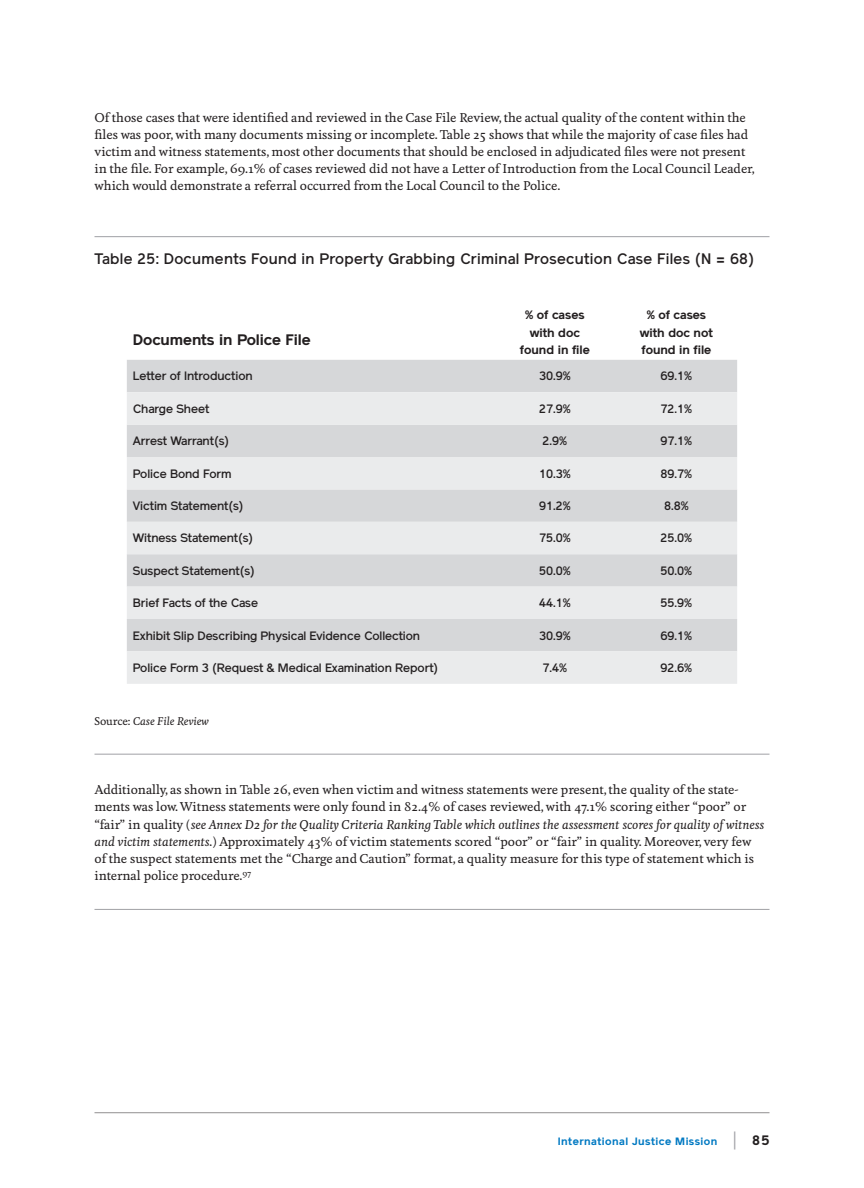
<style>
.page{position:relative;width:864px;height:1188px;background:#fff}
.page>*{position:absolute;margin:0;border:0;box-sizing:border-box;transform-origin:0 0}
.t1{font:500 15px "Reader";letter-spacing:.02em;color:#231f20}
.t2{font:700 15px "Reader";letter-spacing:-.005em;color:#231f20}
.t3{font:500 12px/17.2px "Feijoa";letter-spacing:-.005em;color:#231f20}
.t4{font:500 12px "Reader";letter-spacing:-.005em;color:#231f20}
.t5{font:700 12px/17.2px "Reader";letter-spacing:-.005em;color:#231f20;text-align:center}
.t6{font:700 10.5px "Reader";letter-spacing:.04em;color:#0079c2}
.t7{font:italic 500 10.5px "Feijoa";letter-spacing:-.005em;color:#231f20}
.s1{font-style:normal}
.s2{font-style:italic}
.s3{font-family:"Minion Pro";font-weight:400;font-size:18px;color:#a0a1a5}
.s4{font-size:13.5px;color:#231f20}
</style>
<div class="page">
<hr style="left:94px;top:1112px;width:676px;height:1px;background:#231f20">
<hr style="left:94px;top:236px;width:676px;height:1px;background:#a0a1a5">
<hr style="left:94px;top:754px;width:676px;height:1px;background:#a0a1a5">
<hr style="left:94px;top:909px;width:676px;height:1px;background:#a0a1a5">
<div style="left:127px;top:360px;width:610px;height:32px;background:#d6d7d9"></div>
<svg style="left:127px;top:392px;width:610px;height:292px;background:#e1e2e3"></svg>
<p class="t3" style="left:94px;top:109px;width:662px">Of those cases that were identified and reviewed in the Case File Review, the actual quality of the content within the files was poor, with many documents missing or incomplete. Table 25 shows that while the majority of case files had victim and witness statements, most other documents that should be enclosed in adjudicated files were not present in the file. For example, 69.1% of cases reviewed did not have a Letter of Introduction from the Local Council Leader, which would demonstrate a referral occurred from the Local Council to the Police.</p>
<p class="t1" style="left:94px;top:250px;width:661px">Table 25: Documents Found in Property Grabbing Criminal Prosecution Case Files (N = 68)</p>
<p class="t2" style="left:133px;top:331px;width:179px">Documents in Police File</p>
<p class="t5" style="left:520px;top:306px;width:71px">% of cases with doc found in file</p>
<p class="t5" style="left:640px;top:306px;width:75px">% of cases with doc not found in file</p>
<p class="t4" style="left:133px;top:369px;width:121px">Letter of Introduction</p>
<p class="t4" style="left:539px;top:369px;width:33px">30.9%</p>
<p class="t4" style="left:661px;top:369px;width:33px">69.1%</p>
<p class="t4" style="left:133px;top:402px;width:78px">Charge Sheet</p>
<p class="t4" style="left:539px;top:402px;width:33px">27.9%</p>
<p class="t4" style="left:661px;top:402px;width:33px">72.1%</p>
<p class="t4" style="left:133px;top:434px;width:98px">Arrest Warrant(s)</p>
<p class="t4" style="left:543px;top:434px;width:26px">2.9%</p>
<p class="t4" style="left:661px;top:434px;width:33px">97.1%</p>
<p class="t4" style="left:133px;top:466px;width:100px">Police Bond Form</p>
<p class="t4" style="left:539px;top:466px;width:33px">10.3%</p>
<p class="t4" style="left:661px;top:466px;width:33px">89.7%</p>
<p class="t4" style="left:133px;top:499px;width:112px">Victim Statement(s)</p>
<p class="t4" style="left:539px;top:499px;width:33px">91.2%</p>
<p class="t4" style="left:664px;top:499px;width:26px">8.8%</p>
<p class="t4" style="left:133px;top:531px;width:122px">Witness Statement(s)</p>
<p class="t4" style="left:539px;top:531px;width:33px">75.0%</p>
<p class="t4" style="left:661px;top:531px;width:33px">25.0%</p>
<p class="t4" style="left:133px;top:564px;width:124px">Suspect Statement(s)</p>
<p class="t4" style="left:539px;top:564px;width:33px">50.0%</p>
<p class="t4" style="left:661px;top:564px;width:33px">50.0%</p>
<p class="t4" style="left:133px;top:596px;width:127px">Brief Facts of the Case</p>
<p class="t4" style="left:539px;top:596px;width:33px">44.1%</p>
<p class="t4" style="left:661px;top:596px;width:33px">55.9%</p>
<p class="t4" style="left:133px;top:628px;width:289px">Exhibit Slip Describing Physical Evidence Collection</p>
<p class="t4" style="left:539px;top:628px;width:33px">30.9%</p>
<p class="t4" style="left:661px;top:628px;width:33px">69.1%</p>
<p class="t4" style="left:133px;top:661px;width:307px">Police Form 3 (Request &amp; Medical Examination Report)</p>
<p class="t4" style="left:543px;top:661px;width:26px">7.4%</p>
<p class="t4" style="left:661px;top:661px;width:33px">92.6%</p>
<p class="t7" style="left:94px;top:715px;width:116px"><span class="s1">Source:</span> Case File Review</p>
<p class="t3" style="left:94px;top:782px;width:671px">Additionally, as shown in Table 26, even when victim and witness statements were present, the quality of the state&shy;ments was low. Witness statements were only found in 82.4% of cases reviewed, with 47.1% scoring either “poor” or “fair” in quality (<span class="s2">see Annex D2 for the Quality Criteria Ranking Table which outlines the assessment scores for quality of witness and victim statements.</span>) Approximately 43% of victim statements scored “poor” or “fair” in quality. Moreover, very few of the suspect statements met the “Charge and Caution” format, a quality measure for this type of statement which is internal police procedure.<sup>97</sup></p>
<p class="t6" style="left:558px;top:1135px;width:213px">International Justice Mission <span class="s3">|</span> <span class="s4">85</span></p>
</div>
